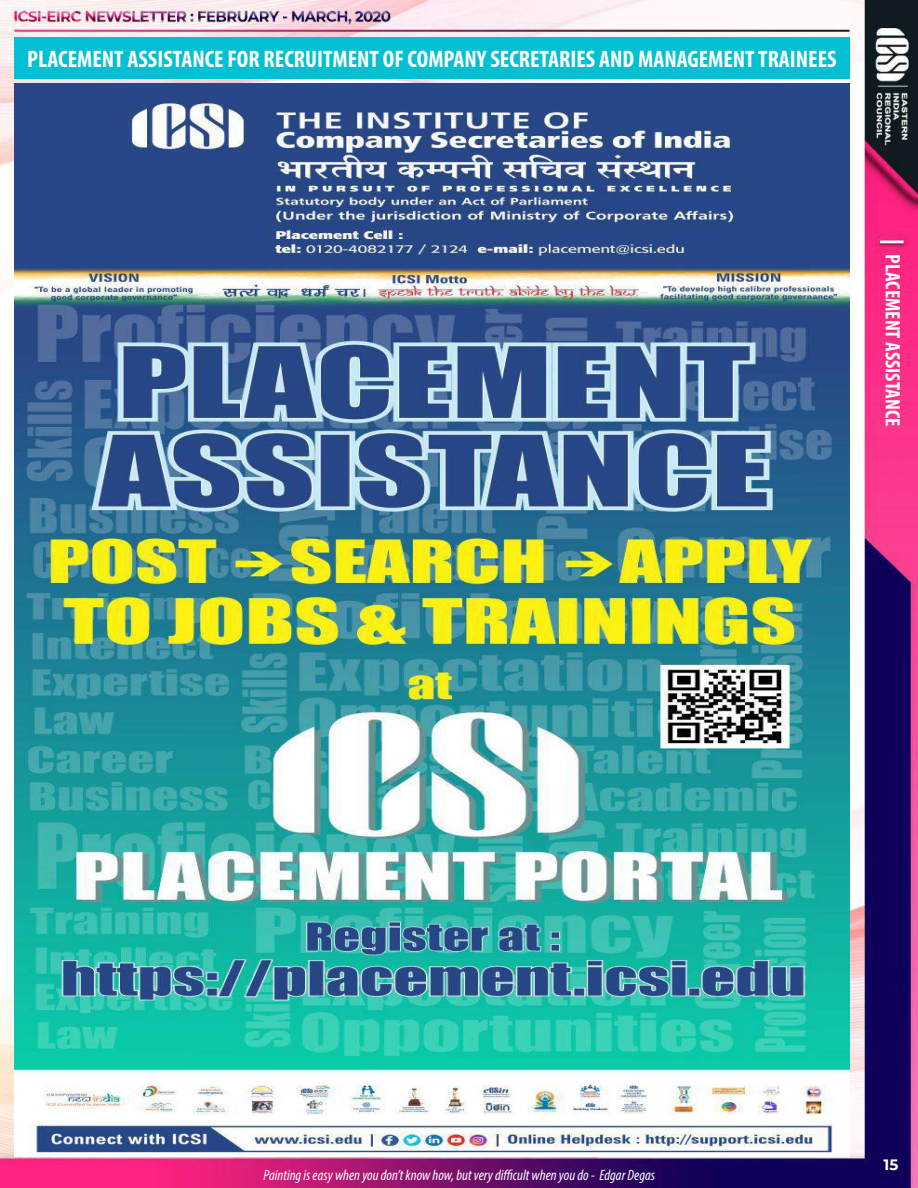
<style>
.page{position:relative;width:918px;height:1188px;background:#fff}
.page>*{position:absolute;margin:0;border:0;box-sizing:border-box;transform-origin:0 0}
.t1{font:700 condensed 24px "Myriad Pro";color:#fff}
.t2{font:700 condensed 21px "Myriad Pro";color:#fff}
.t3{font:italic condensed 15px "Myriad Pro";color:#fff}
.t4{font:700 15px "Montserrat";color:#fff}
</style>
<div class="page">
<img style="left:0;top:0;width:918px;height:1188px">
<div style="left:14px;top:37px;width:836px;height:42px;background:#00c0d1"></div>
<img style="left:14px;top:84px;width:836px;height:1072px">
<p class="t1" style="left:27px;top:44px;width:811px">PLACEMENT ASSISTANCE FOR RECRUITMENT OF COMPANY SECRETARIES AND MANAGEMENT TRAINEES</p>
<p class="t2" style="left:906px;top:254px;width:173px;rotate:90deg">PLACEMENT ASSISTANCE</p>
<p class="t3" style="left:264px;top:1166px;width:393px">Painting is easy when you don’t know how, but very difficult when you do - Edgar Degas</p>
<p class="t4" style="left:884px;top:1154px;width:16px">15</p>
</div>
